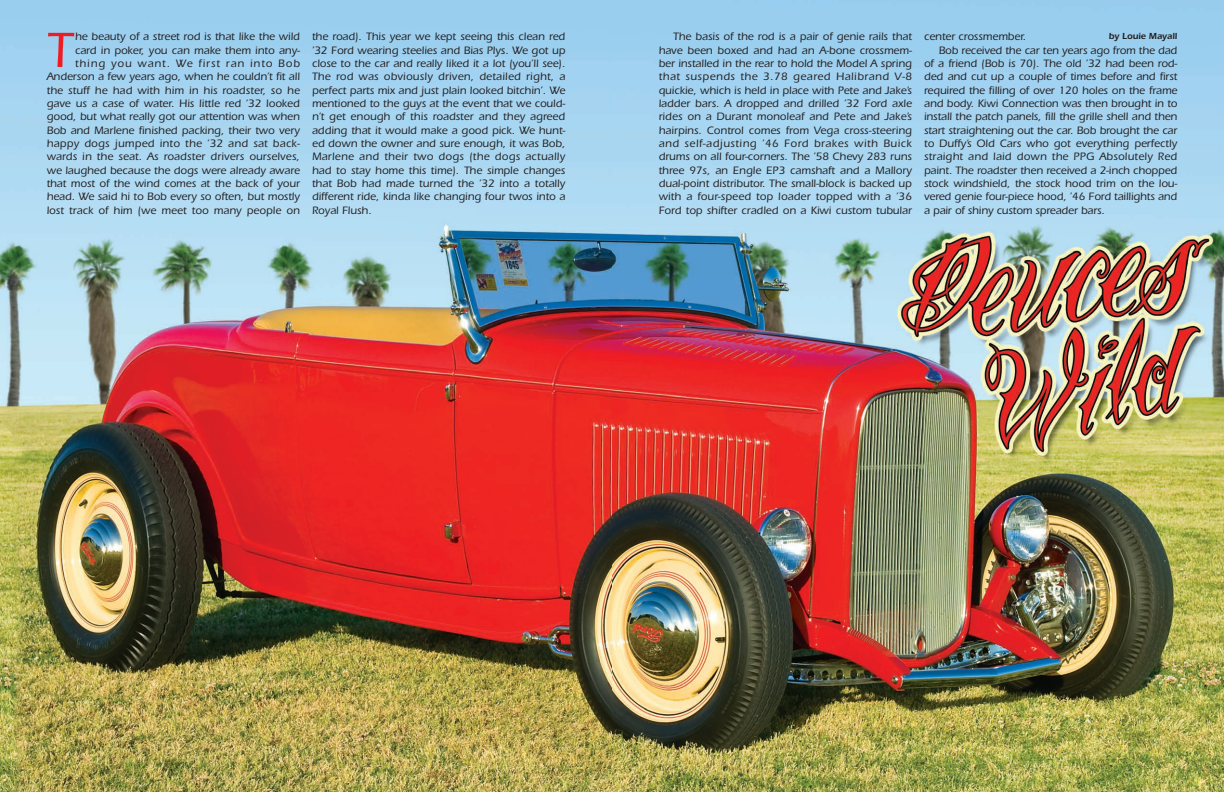
<style>
.page{position:relative;width:1224px;height:792px;background:#fff}
.page>*{position:absolute;margin:0;border:0;box-sizing:border-box;transform-origin:0 0}
.t1{font:500 51.2px "Itc Eras";color:#ee1d23}
.t2{font:500 11.1px/13.4px "Itc Eras";color:#231f20;text-align:justify}
.t3{font:500 11.1px "Itc Eras";letter-spacing:.02em;color:#231f20}
.t4{font:600 9.1px "Itc Eras";color:#231f20}
</style>
<div class="page">
<img style="left:0;top:0;width:1224px;height:792px">
<p class="t2" style="left:47px;top:30px;width:255px;text-align:right">he beauty of a street rod is that like the wild<br>card in poker, you can make them into any&shy;thing you want. We first ran into Bob Anderson a few years ago, when he couldn’t fit all the stuff he had with him in his roadster, so he gave us a case of water. His little red ’32 looked good, but what really got our attention was when Bob and Marlene finished packing, their two very happy dogs jumped into the ’32 and sat back&shy;wards in the seat. As roadster drivers ourselves, we laughed because the dogs were already aware that most of the wind comes at the back of your head. We said hi to Bob every so often, but mostly lost track of him (we meet too many people on</p>
<p class="t2" style="left:312px;top:30px;width:255px">the road). This year we kept seeing this clean red ’32 Ford wearing steelies and Bias Plys. We got up close to the car and really liked it a lot (you’ll see).<br>The rod was obviously driven, detailed right, a perfect parts mix and just plain looked bitchin’. We mentioned to the guys at the event that we could&shy;n’t get enough of this roadster and they agreed adding that it would make a good pick. We hunt&shy;ed down the owner and sure enough, it was Bob, Marlene and their two dogs (the dogs actually had to stay home this time). The simple changes that Bob had made turned the ’32 into a totally different ride, kinda like changing four twos into a Royal Flush.</p>
<p class="t2" style="left:659px;top:30px;width:255px;text-indent:15px">The basis of the rod is a pair of genie rails that have been boxed and had an A-bone crossmem&shy;ber installed in the rear to hold the Model A spring that suspends the 3.78 geared Halibrand V-8 quickie, which is held in place with Pete and Jake’s ladder bars. A dropped and drilled ’32 Ford axle rides on a Durant monoleaf and Pete and Jake’s hairpins. Control comes from Vega cross-steering and self-adjusting ’46 Ford brakes with Buick drums on all four-corners. The ’58 Chevy 283 runs three 97s, an Engle EP3 camshaft and a Mallory dual-point distributor. The small-block is backed up with a four-speed top loader topped with a ’36<br>Ford top shifter cradled on a Kiwi custom tubular</p>
<p class="t2" style="left:924px;top:30px;width:104px">center crossmember.</p>
<p class="t4" style="left:1109px;top:31px;width:70px">by Louie Mayall</p>
<h1 class="t1" style="left:47px;top:21px;width:27px">T</h1>
<p class="t2" style="left:939px;top:43px;width:240px">Bob received the car ten years ago from the dad</p>
<p class="t2" style="left:924px;top:57px;width:255px">of a friend (Bob is 70). The old ’32 had been rod-</p>
<p class="t2" style="left:924px;top:70px;width:255px">ded and cut up a couple of times before and first</p>
<p class="t2" style="left:924px;top:83px;width:255px">required the filling of over 120 holes on the frame</p>
<p class="t2" style="left:924px;top:97px;width:255px">and body. Kiwi Connection was then brought in to</p>
<p class="t2" style="left:924px;top:110px;width:255px">install the patch panels, fill the grille shell and then</p>
<p class="t2" style="left:924px;top:123px;width:255px">start straightening out the car. Bob brought the car</p>
<p class="t2" style="left:924px;top:137px;width:255px">to Duffy’s Old Cars who got everything perfectly</p>
<p class="t3" style="left:924px;top:151px;width:255px">straight and laid down the PPG Absolutely Red</p>
<p class="t2" style="left:924px;top:164px;width:255px">paint. The roadster then received a 2-inch chopped</p>
<p class="t2" style="left:924px;top:177px;width:255px">stock windshield, the stock hood trim on the lou-</p>
<p class="t2" style="left:924px;top:190px;width:255px">vered genie four-piece hood, ’46 Ford taillights and</p>
<p class="t2" style="left:924px;top:204px;width:182px">a pair of shiny custom spreader bars.</p>
</div>
